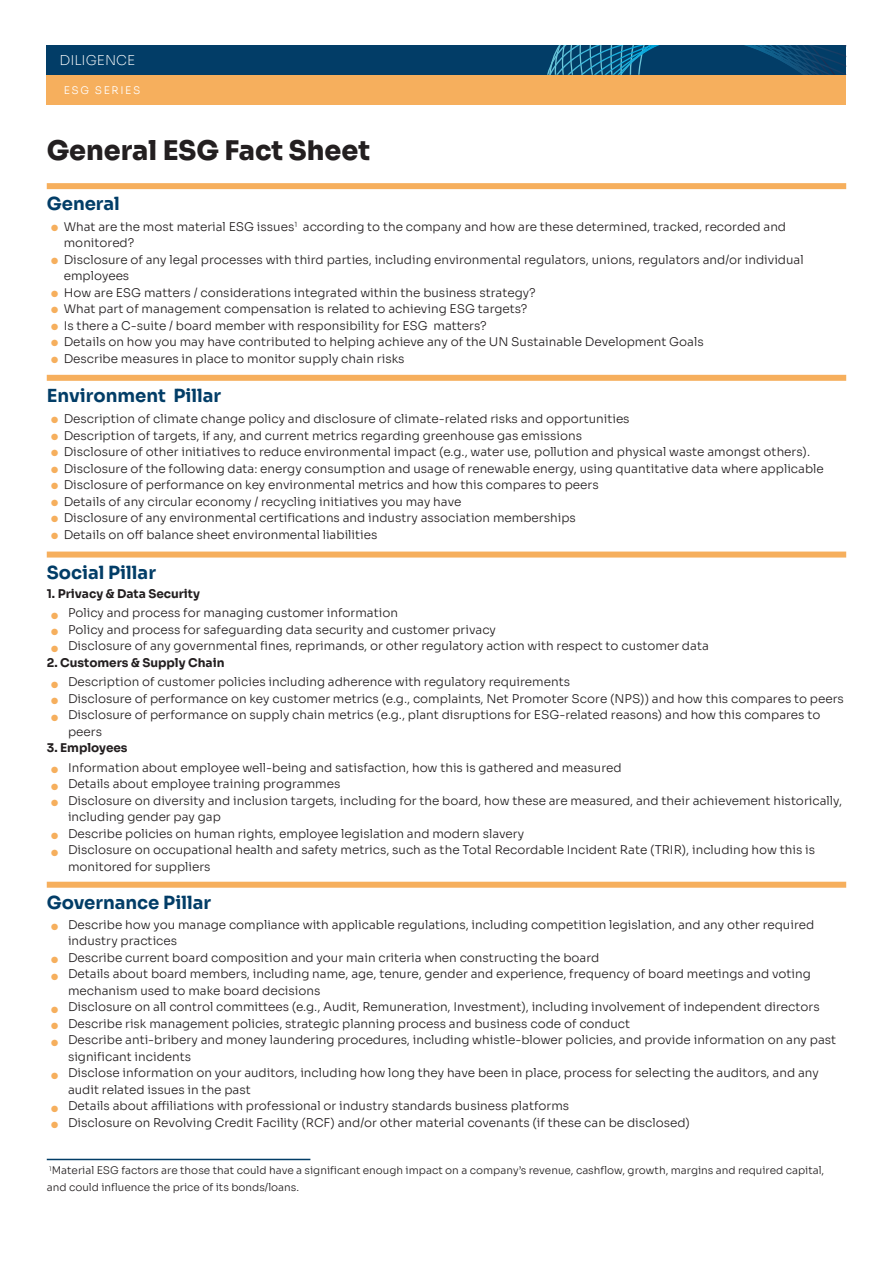
<style>
.page{position:relative;width:893px;height:1263px;background:#fff}
.page>*{position:absolute;margin:0;border:0;box-sizing:border-box;transform-origin:0 0}
.t1{font:800 27px "Sora";color:#231f20}
.t2{font:700 18px "Sora";color:#023d67}
.t3{font:200 13.5px "Sora";color:#fff}
.t4{font:300 12px/16.5px "Sora";color:#231f20}
.t5{font:700 12px "Sora";color:#231f20}
._05_1_BODYTEXT_01_So{font:300 10.5px/16.5px "Sora";color:#231f20}
.t6{font:300 10.5px "Sora";letter-spacing:.15em;color:#fff}
.s1{color:#f6af5d}
</style>
<div class="page">
<div style="left:47px;top:183px;width:799px;height:6px;background:#f6af5d"></div>
<div style="left:47px;top:375px;width:799px;height:6px;background:#f6af5d"></div>
<div style="left:47px;top:551px;width:799px;height:6px;background:#f6af5d"></div>
<div style="left:47px;top:882px;width:799px;height:6px;background:#f6af5d"></div>
<div style="left:47px;top:75px;width:799px;height:30px;background:#f6af5d"></div>
<div style="left:47px;top:45px;width:799px;height:30px;background:#023d67"></div>
<svg style="left:547px;top:45px;width:299px;height:30px"></svg>
<hr style="left:47px;top:1159px;width:263px;height:1px;background:#023d67">
<p class="t3" style="left:60px;top:49px;width:77px">DILIGENCE</p>
<p class="t6" style="left:64px;top:82px;width:78px">ESG SERIES</p>
<p class="t1" style="left:47px;top:128px;width:325px">General ESG Fact Sheet</p>
<p class="t2" style="left:47px;top:189px;width:75px">General</p>
<p class="t4" style="left:64px;top:217px;width:724px;text-indent:-13px"><span class="s1">●</span> What are the most material ESG issues<sup>1</sup> according to the company and how are these determined, tracked, recorded and monitored?</p>
<p class="t4" style="left:64px;top:250px;width:741px;text-indent:-13px"><span class="s1">●</span> Disclosure of any legal processes with third parties, including environmental regulators, unions, regulators and/or individual employees</p>
<p class="t4" style="left:51px;top:283px;width:486px"><span class="s1">●</span> How are ESG matters / considerations integrated within the business strategy?</p>
<p class="t4" style="left:51px;top:300px;width:478px"><span class="s1">●</span> What part of management compensation is related to achieving ESG targets?</p>
<p class="t4" style="left:51px;top:316px;width:437px"><span class="s1">●</span> Is there a C-suite / board member with responsibility for ESG matters?</p>
<p class="t4" style="left:51px;top:333px;width:654px"><span class="s1">●</span> Details on how you may have contributed to helping achieve any of the UN Sustainable Development Goals</p>
<p class="t4" style="left:51px;top:349px;width:355px"><span class="s1">●</span> Describe measures in place to monitor supply chain risks</p>
<p class="t2" style="left:47px;top:381px;width:176px">Environment Pillar</p>
<p class="t4" style="left:51px;top:410px;width:580px"><span class="s1">●</span> Description of climate change policy and disclosure of climate-related risks and opportunities</p>
<p class="t4" style="left:51px;top:426px;width:532px"><span class="s1">●</span> Description of targets, if any, and current metrics regarding greenhouse gas emissions</p>
<p class="t4" style="left:51px;top:443px;width:761px"><span class="s1">●</span> Disclosure of other initiatives to reduce environmental impact (e.g., water use, pollution and physical waste amongst others).</p>
<p class="t4" style="left:51px;top:459px;width:774px"><span class="s1">●</span> Disclosure of the following data: energy consumption and usage of renewable energy, using quantitative data where applicable</p>
<p class="t4" style="left:51px;top:476px;width:549px"><span class="s1">●</span> Disclosure of performance on key environmental metrics and how this compares to peers</p>
<p class="t4" style="left:51px;top:492px;width:412px"><span class="s1">●</span> Details of any circular economy / recycling initiatives you may have</p>
<p class="t4" style="left:51px;top:509px;width:526px"><span class="s1">●</span> Disclosure of any environmental certifications and industry association memberships</p>
<p class="t4" style="left:51px;top:525px;width:328px"><span class="s1">●</span> Details on off balance sheet environmental liabilities</p>
<p class="t2" style="left:47px;top:558px;width:111px">Social Pillar</p>
<p class="t5" style="left:47px;top:583px;width:155px">1. Privacy &amp; Data Security</p>
<p class="t4" style="left:51px;top:603px;width:349px"><span class="s1">●</span> Policy and process for managing customer information</p>
<p class="t4" style="left:51px;top:620px;width:446px"><span class="s1">●</span> Policy and process for safeguarding data security and customer privacy</p>
<p class="t4" style="left:51px;top:636px;width:659px"><span class="s1">●</span> Disclosure of any governmental fines, reprimands, or other regulatory action with respect to customer data</p>
<p class="t5" style="left:47px;top:652px;width:179px">2. Customers &amp; Supply Chain</p>
<p class="t4" style="left:51px;top:672px;width:520px"><span class="s1">●</span> Description of customer policies including adherence with regulatory requirements</p>
<p class="t4" style="left:51px;top:689px;width:794px"><span class="s1">●</span> Disclosure of performance on key customer metrics (e.g., complaints, Net Promoter Score (NPS)) and how this compares to peers</p>
<p class="t4" style="left:68px;top:705px;width:754px;text-indent:-17px"><span class="s1">●</span> Disclosure of performance on supply chain metrics (e.g., plant disruptions for ESG-related reasons) and how this compares to peers</p>
<p class="t5" style="left:47px;top:738px;width:82px">3. Employees</p>
<p class="t4" style="left:51px;top:758px;width:572px"><span class="s1">●</span> Information about employee well-being and satisfaction, how this is gathered and measured</p>
<p class="t4" style="left:51px;top:774px;width:291px"><span class="s1">●</span> Details about employee training programmes</p>
<p class="t4" style="left:68px;top:791px;width:776px;text-indent:-17px"><span class="s1">●</span> Disclosure on diversity and inclusion targets, including for the board, how these are measured, and their achievement historically, including gender pay gap</p>
<p class="t4" style="left:51px;top:824px;width:475px"><span class="s1">●</span> Describe policies on human rights, employee legislation and modern slavery</p>
<p class="t4" style="left:68px;top:840px;width:749px;text-indent:-17px"><span class="s1">●</span> Disclosure on occupational health and safety metrics, such as the Total Recordable Incident Rate (TRIR), including how this is monitored for suppliers</p>
<p class="t2" style="left:47px;top:888px;width:166px">Governance Pillar</p>
<p class="t4" style="left:68px;top:915px;width:748px;text-indent:-17px"><span class="s1">●</span> Describe how you manage compliance with applicable regulations, including competition legislation, and any other required industry practices</p>
<p class="t4" style="left:51px;top:948px;width:550px"><span class="s1">●</span> Describe current board composition and your main criteria when constructing the board</p>
<p class="t4" style="left:68px;top:964px;width:744px;text-indent:-17px"><span class="s1">●</span> Details about board members, including name, age, tenure, gender and experience, frequency of board meetings and voting mechanism used to make board decisions</p>
<p class="t4" style="left:51px;top:997px;width:770px"><span class="s1">●</span> Disclosure on all control committees (e.g., Audit, Remuneration, Investment), including involvement of independent directors</p>
<p class="t4" style="left:51px;top:1014px;width:581px"><span class="s1">●</span> Describe risk management policies, strategic planning process and business code of conduct</p>
<p class="t4" style="left:68px;top:1030px;width:770px;text-indent:-17px"><span class="s1">●</span> Describe anti-bribery and money laundering procedures, including whistle-blower policies, and provide information on any past significant incidents</p>
<p class="t4" style="left:68px;top:1063px;width:752px;text-indent:-17px"><span class="s1">●</span> Disclose information on your auditors, including how long they have been in place, process for selecting the auditors, and any audit related issues in the past</p>
<p class="t4" style="left:51px;top:1096px;width:520px"><span class="s1">●</span> Details about affiliations with professional or industry standards business platforms</p>
<p class="t4" style="left:51px;top:1113px;width:640px"><span class="s1">●</span> Disclosure on Revolving Credit Facility (RCF) and/or other material covenants (if these can be disclosed)</p>
<p class="_05_1_BODYTEXT_01_So" style="left:47px;top:1161px;width:779px"><sup>1</sup>Material ESG factors are those that could have a significant enough impact on a company’s revenue, cashflow, growth, margins and required capital, and could influence the price of its bonds/loans.</p>
</div>
